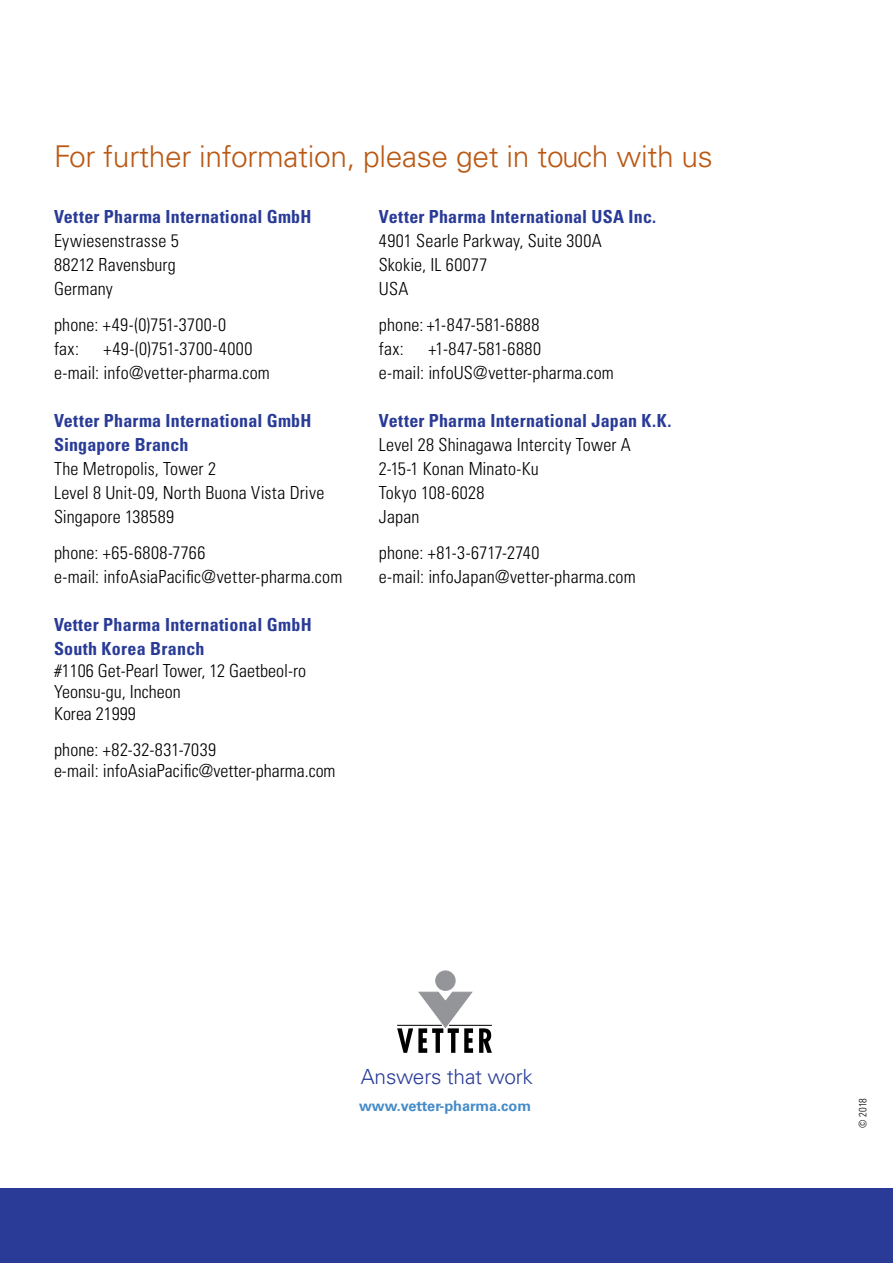
<style>
.page{position:relative;width:893px;height:1263px;background:#fff}
.page>*{position:absolute;margin:0;border:0;box-sizing:border-box;transform-origin:0 0}
.t1{font:300 30px "Univers LT Std";letter-spacing:-.01em;color:#b95915}
.t2{font:300 20.85px "Univers LT Std";letter-spacing:-.01em;color:#293b97}
.t3{font:300 condensed 18px/24px "Univers LT Std";letter-spacing:.01em;color:#000}
.t4{font:700 condensed 18px/24px "Univers LT Std";letter-spacing:.015em;color:#293b97}
.t5{font:700 14.55px "Univers LT Std";color:#458bc9}
.t6{font:300 condensed 10.5px "Univers LT Std";color:#000}
</style>
<div class="page">
<div style="left:0;top:1188px;width:893px;height:75px;background:#293b97"></div>
<div style="left:436px;top:971px;width:19px;height:19px;background:#939598;border-radius:50%"></div>
<div style="left:436px;top:971px;width:19px;height:19px;border:1px solid #939598;border-radius:50%"></div>
<svg style="left:397px;top:992px;width:76px;height:61px"></svg>
<svg style="left:479px;top:1028px;width:13px;height:25px"></svg>
<hr style="left:449px;top:1025px;width:43px;height:1px;background:#000">
<h1 class="t1" style="left:54px;top:138px;width:660px">For further information, please get in touch with us</h1>
<p class="t4" style="left:54px;top:204px;width:259px">Vetter Pharma International GmbH</p>
<p class="t3" style="left:54px;top:229px;width:126px">Eywiesenstrasse 5<br>88212 Ravensburg<br>Germany</p>
<p class="t3" style="left:54px;top:313px;width:174px">phone: +49-(0)751-3700-0 fax:</p>
<p class="t4" style="left:379px;top:204px;width:279px">Vetter Pharma International USA Inc.</p>
<p class="t3" style="left:379px;top:228px;width:224px">4901 Searle Parkway, Suite 300A<br>Skokie, IL 60077<br>USA</p>
<p class="t3" style="left:379px;top:312px;width:162px">phone: +1-847-581-6888 fax:</p>
<p class="t3" style="left:54px;top:337px;width:217px;text-indent:50px">+49-(0)751-3700-4000 e-mail: info@vetter-pharma.com</p>
<p class="t4" style="left:54px;top:408px;width:259px">Vetter Pharma International GmbH<br>Singapore Branch</p>
<p class="t3" style="left:54px;top:457px;width:272px">The Metropolis, Tower 2<br>Level 8 Unit-09, North Buona Vista Drive<br>Singapore 138589</p>
<p class="t3" style="left:54px;top:540px;width:290px">phone: +65-6808-7766<br>e-mail: infoAsiaPacific@vetter-pharma.com</p>
<p class="t4" style="left:54px;top:612px;width:259px">Vetter Pharma International GmbH<br>South Korea Branch</p>
<p class="t3" style="left:54px;top:659px;width:254px;line-height:21.6px">#1106 Get-Pearl Tower, 12 Gaetbeol-ro<br>Yeonsu-gu, Incheon<br>Korea 21999</p>
<p class="t3" style="left:54px;top:738px;width:283px;line-height:21.6px">phone: +82-32-831-7039<br>e-mail: infoAsiaPacific@vetter-pharma.com</p>
<p class="t3" style="left:379px;top:336px;width:237px;text-indent:50px">+1-847-581-6880<br>e-mail: infoUS@vetter-pharma.com</p>
<p class="t4" style="left:379px;top:408px;width:294px">Vetter Pharma International Japan K.K.</p>
<p class="t3" style="left:379px;top:432px;width:253px">Level 28 Shinagawa Intercity Tower A<br>2-15-1 Konan Minato-Ku<br>Tokyo 108-6028<br>Japan</p>
<p class="t3" style="left:379px;top:540px;width:258px">phone: +81-3-6717-2740<br>e-mail: infoJapan@vetter-pharma.com</p>
<p class="t2" style="left:361px;top:1064px;width:173px">Answers that work</p>
<p class="t5" style="left:359px;top:1098px;width:174px">www.vetter-pharma.com</p>
<p class="t6" style="left:856px;top:1127px;width:31px;rotate:-90deg">© 2018</p>
</div>
